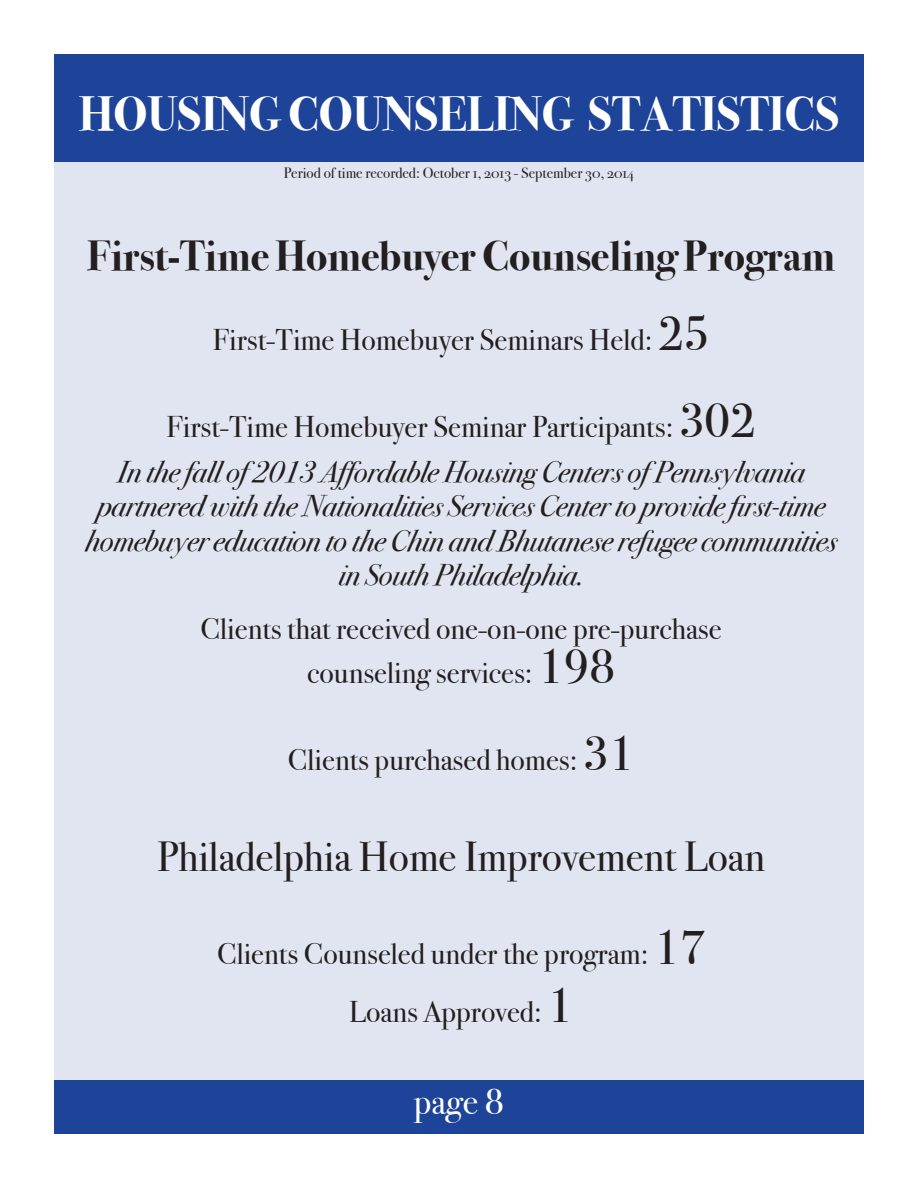
<style>
.page{position:relative;width:918px;height:1188px;background:#fff}
.page>*{position:absolute;margin:0;border:0;box-sizing:border-box;transform-origin:0 0}
.t1{font:48px "Bodoni Svty Two OSITCTT Bold";color:#fff}
.t2{font:42px "Bodoni Svty Two ITCTT Bold";color:#231f20}
.t3{font:42px "Bodoni Svty Two ITCTT Book";color:#231f20}
.t4{font:36px "Bodoni Svty Two ITCTT Book";color:#fff}
.t5{font:30px "Bodoni Svty Two ITCTT Book";color:#231f20}
.t6{font:30px/34.5px "Bodoni Svty Two ITCTT Book Ita";letter-spacing:-.01em;color:#231f20;text-align:center}
.t7{font:15px "Bodoni Svty Two OSITCTT Book";color:#231f20}
.s1{font-size:48px}
</style>
<div class="page">
<div style="left:54px;top:1080px;width:810px;height:54px;background:#1e4499"></div>
<div style="left:54px;top:54px;width:810px;height:108px;background:#1e4499"></div>
<div style="left:54px;top:160px;width:810px;height:920px;background:#e0e5f1"></div>
<p class="t1" style="left:79px;top:86px;width:762px">HOUSING COUNSELING STATISTICS</p>
<p class="t7" style="left:284px;top:164px;width:352px">Period of time recorded: October 1, 2013 - September 30, 2014</p>
<p class="t2" style="left:87px;top:222px;width:750px">First-Time Homebuyer Counseling Program</p>
<p class="t5" style="left:213px;top:315px;width:498px">First-Time Homebuyer Seminars Held: <span class="s1">25</span></p>
<p class="t5" style="left:167px;top:402px;width:591px">First-Time Homebuyer Seminar Participants: <span class="s1">302</span></p>
<p class="t6" style="left:117px;top:453px;width:689px">In the fall of 2013 Affordable Housing Centers of Pennsylvania</p>
<p class="t6" style="left:85px;top:487px;width:754px">partnered with the Nationalities Services Center to provide first-time homebuyer education to the Chin and Bhutanese refugee communities in South Philadelphia.</p>
<p class="t5" style="left:201px;top:605px;width:523px">Clients that received one-on-one pre-purchase</p>
<p class="t5" style="left:307px;top:648px;width:309px">counseling services: <span class="s1">198</span></p>
<p class="t5" style="left:288px;top:735px;width:348px">Clients purchased homes: <span class="s1">31</span></p>
<p class="t3" style="left:157px;top:822px;width:609px">Philadelphia Home Improvement Loan</p>
<p class="t5" style="left:217px;top:930px;width:490px">Clients Counseled under the program: <span class="s1">17</span></p>
<p class="t5" style="left:349px;top:987px;width:225px">Loans Approved: <span class="s1">1</span></p>
<p class="t4" style="left:414px;top:1072px;width:92px">page 8</p>
</div>
